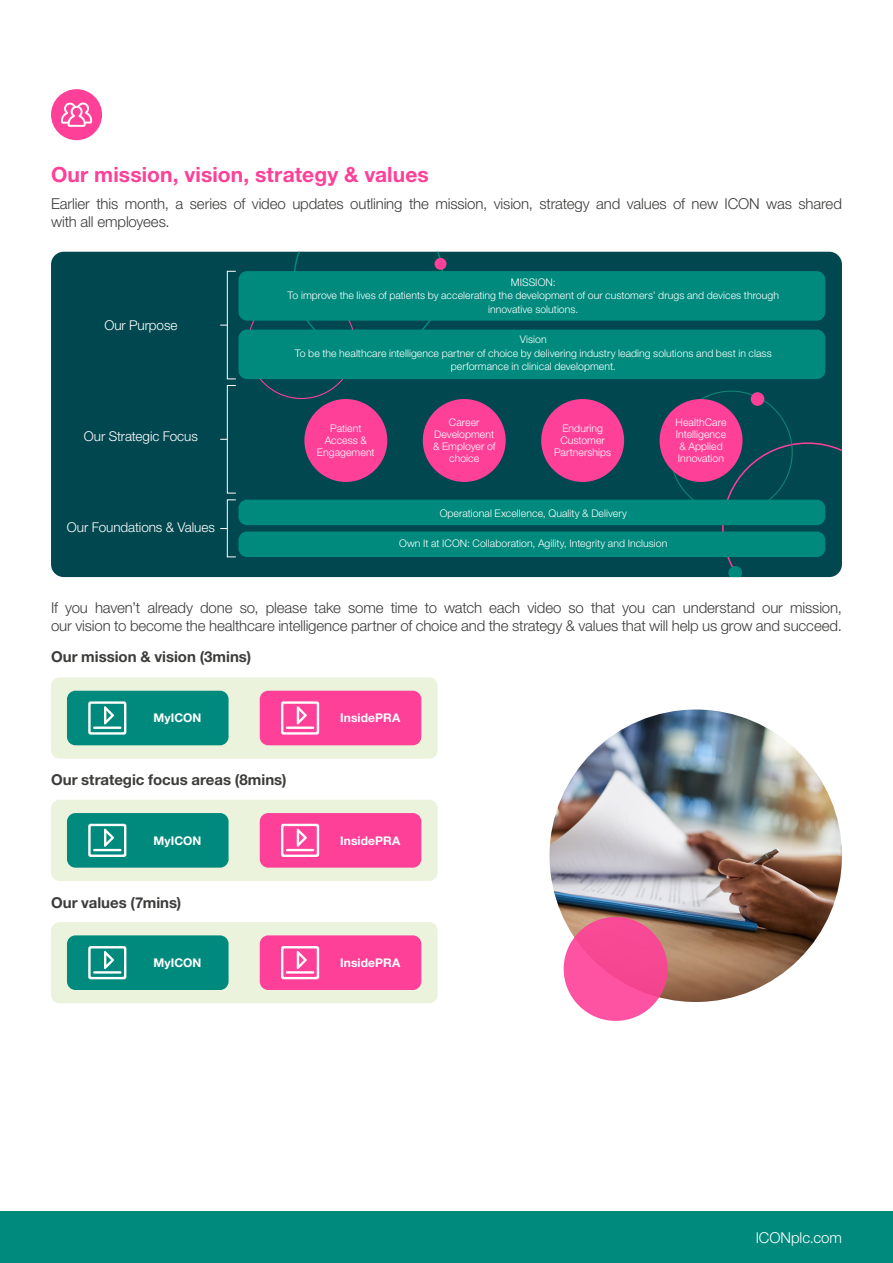
<style>
.page{position:relative;width:893px;height:1263px;background:#fff}
.page>*{position:absolute;margin:0;border:0;box-sizing:border-box;transform-origin:0 0}
.t1{font:700 21px "Helvetica Neue LT Std";letter-spacing:.005em;color:#fe4098}
.t2{font:300 15px/18px "Helvetica Neue LT Std";letter-spacing:-.01em;color:#3c3c3b}
.t3{font:700 15px "Helvetica Neue LT Std";color:#3c3c3b}
.t4{font:300 15px "Helvetica Neue LT Std";letter-spacing:-.005em;color:#fff}
.t5{font:300 13.5px "Helvetica Neue LT Std";letter-spacing:-.005em;color:#fff}
.t6{font:700 12px "Helvetica Neue LT Std";letter-spacing:.005em;color:#fff}
.t7{font:300 10.5px/12px "Helvetica Neue LT Std";letter-spacing:.005em;color:#fff;text-align:center}
</style>
<div class="page">
<div style="left:0;top:1212px;width:893px;height:51px;background:#008a7d"></div>
<div style="left:51px;top:89px;width:51px;height:51px;background:#fe4098;border-radius:50%"></div>
<svg style="left:61px;top:102px;width:31px;height:25px"></svg>
<div style="left:51px;top:252px;width:791px;height:325px;background:#004750;border-radius:13px"></div>
<svg style="left:722px;top:442px;width:120px;height:135px"></svg>
<div style="left:751px;top:392px;width:13px;height:14px;background:#fe4098;border-radius:50%"></div>
<svg style="left:293px;top:252px;width:150px;height:78px"></svg>
<div style="left:435px;top:258px;width:11px;height:12px;background:#fe4098;border-radius:50%"></div>
<div style="left:238px;top:271px;width:587px;height:50px;background:#008a7d;border-radius:9px"></div>
<div style="left:238px;top:500px;width:587px;height:25px;background:#008a7d;border-radius:9px"></div>
<div style="left:238px;top:531px;width:587px;height:26px;background:#008a7d;border-radius:9px"></div>
<div style="left:238px;top:330px;width:587px;height:49px;background:#008a7d;border-radius:9px"></div>
<div style="left:227px;top:271px;width:9px;height:108px;border:1px solid #fff"></div>
<div style="left:227px;top:500px;width:9px;height:57px;border:1px solid #fff"></div>
<div style="left:227px;top:385px;width:9px;height:108px;border:1px solid #fff"></div>
<div style="left:304px;top:399px;width:83px;height:83px;background:#fe4098;border-radius:50%"></div>
<div style="left:541px;top:399px;width:83px;height:83px;background:#fe4098;border-radius:50%"></div>
<div style="left:660px;top:399px;width:82px;height:83px;background:#fe4098;border-radius:50%"></div>
<div style="left:423px;top:399px;width:83px;height:83px;background:#fe4098;border-radius:50%"></div>
<div style="left:51px;top:677px;width:387px;height:82px;background:#ebf3dc;border-radius:9px"></div>
<div style="left:51px;top:800px;width:387px;height:81px;background:#ebf3dc;border-radius:9px"></div>
<div style="left:51px;top:922px;width:387px;height:81px;background:#ebf3dc;border-radius:9px"></div>
<div style="left:67px;top:691px;width:162px;height:54px;background:#008a7d;border-radius:9px"></div>
<svg style="left:88px;top:701px;width:38px;height:34px"></svg>
<div style="left:67px;top:813px;width:162px;height:55px;background:#008a7d;border-radius:9px"></div>
<svg style="left:88px;top:824px;width:38px;height:33px"></svg>
<div style="left:67px;top:935px;width:162px;height:55px;background:#008a7d;border-radius:9px"></div>
<svg style="left:88px;top:946px;width:38px;height:33px"></svg>
<div style="left:260px;top:691px;width:161px;height:54px;background:#fe4098;border-radius:9px"></div>
<svg style="left:281px;top:701px;width:38px;height:34px"></svg>
<div style="left:260px;top:813px;width:161px;height:55px;background:#fe4098;border-radius:9px"></div>
<svg style="left:281px;top:824px;width:38px;height:33px"></svg>
<div style="left:260px;top:935px;width:161px;height:55px;background:#fe4098;border-radius:9px"></div>
<svg style="left:281px;top:946px;width:38px;height:33px"></svg>
<img style="left:549px;top:709px;width:293px;height:293px;border-radius:146px">
<div style="left:564px;top:917px;width:104px;height:104px;background:linear-gradient(to right,#ff52a2,#f44992);border-radius:50%"></div>
<h1 class="t1" style="left:51px;top:162px;width:379px">Our mission, vision, strategy &amp; values</h1>
<h2 class="t2" style="left:51px;top:194px;width:792px">Earlier this month, a series of video updates outlining the mission, vision, strategy and values of new ICON was shared with all employees.</h2>
<p class="t5" style="left:104px;top:316px;width:75px">Our Purpose</p>
<p class="t5" style="left:84px;top:428px;width:115px">Our Strategic Focus</p>
<p class="t5" style="left:67px;top:518px;width:149px">Our Foundations &amp; Values</p>
<p class="t7" style="left:288px;top:275px;width:493px;line-height:13.5px">MISSION:<br>To improve the lives of patients by accelerating the development of our customers’ drugs and devices through innovative solutions.</p>
<p class="t7" style="left:295px;top:332px;width:478px;line-height:13.5px">Vision<br>To be the healthcare intelligence partner of choice by delivering industry leading solutions and best in class performance in clinical development.</p>
<p class="t7" style="left:317px;top:422px;width:59px">Patient<br>Access &amp;<br>Engagement</p>
<p class="t7" style="left:554px;top:422px;width:59px">Enduring<br>Customer<br>Partnerships</p>
<p class="t7" style="left:676px;top:416px;width:52px">HealthCare<br>Intelligence &amp; Applied<br>Innovation</p>
<p class="t7" style="left:433px;top:416px;width:64px">Career<br>Development &amp; Employer of choice</p>
<p class="t7" style="left:440px;top:507px;width:189px">Operational Excellence, Quality &amp; Delivery</p>
<p class="t7" style="left:399px;top:537px;width:270px">Own It at ICON: Collaboration, Agility, Integrity and Inclusion</p>
<p class="t2" style="left:51px;top:598px;width:792px">If you haven’t already done so, please take some time to watch each video so that you can understand our mission, our vision to become the healthcare intelligence partner of choice and the strategy &amp; values that will help us grow and succeed.</p>
<h2 class="t3" style="left:51px;top:647px;width:202px">Our mission &amp; vision (3mins)</h2>
<p class="t6" style="left:153px;top:711px;width:50px">MyICON</p>
<h2 class="t3" style="left:51px;top:770px;width:237px">Our strategic focus areas (8mins)</h2>
<p class="t6" style="left:153px;top:833px;width:50px">MyICON</p>
<h2 class="t3" style="left:51px;top:893px;width:132px">Our values (7mins)</h2>
<p class="t6" style="left:153px;top:955px;width:50px">MyICON</p>
<p class="t6" style="left:340px;top:711px;width:62px">InsidePRA</p>
<p class="t6" style="left:340px;top:833px;width:62px">InsidePRA</p>
<p class="t6" style="left:340px;top:955px;width:62px">InsidePRA</p>
<h2 class="t4" style="left:756px;top:1228px;width:88px">ICONplc.com</h2>
</div>
